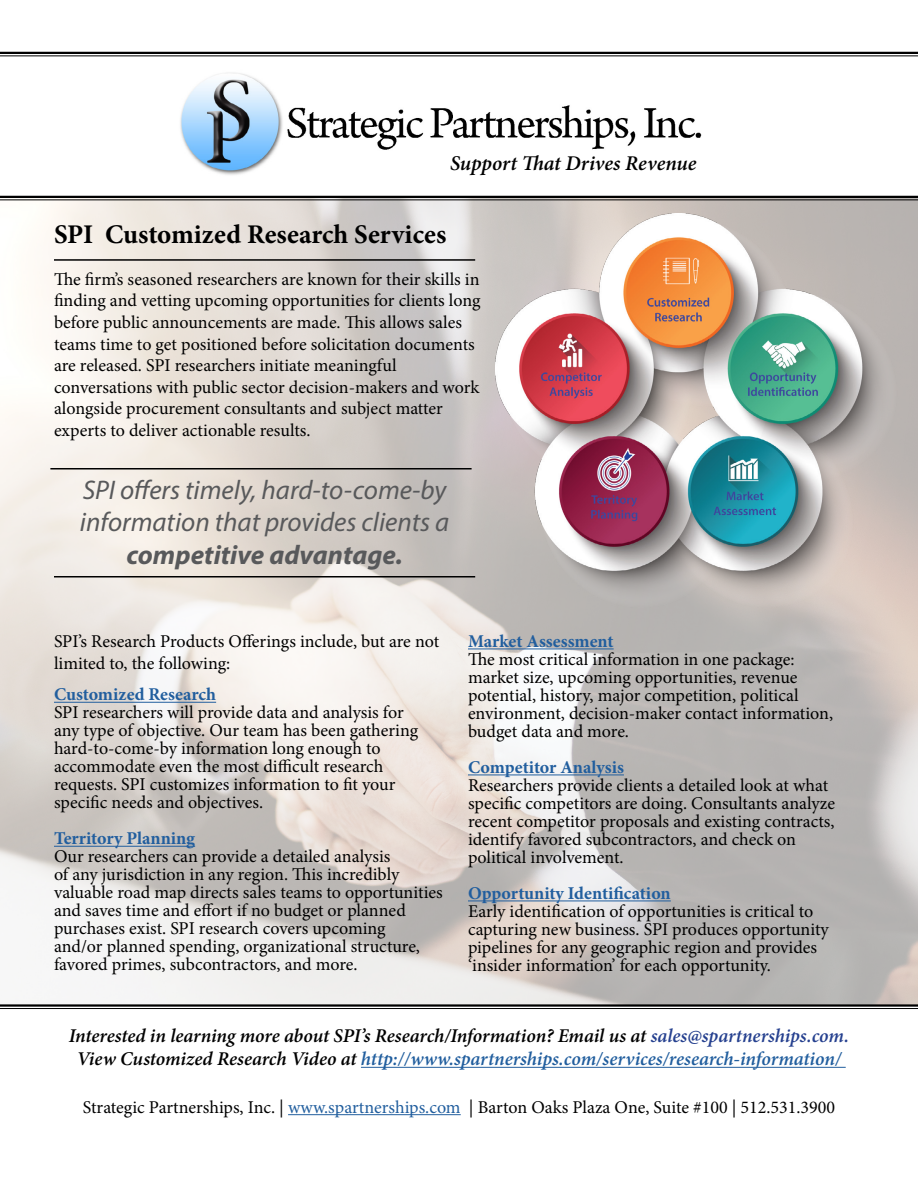
<style>
.page{position:relative;width:918px;height:1188px;background:#fff}
.page>*{position:absolute;margin:0;border:0;box-sizing:border-box;transform-origin:0 0}
.t1{font:italic 27px/32.4px "Myriad Pro";color:#58595b}
.t2{font:700 27px "Minion Pro";color:#000}
.t3{font:italic 700 27px "Myriad Pro";color:#58595b}
.t4{font:italic 600 21px "Minion Pro";color:#000}
.t5{font:italic 600 19.5px/23.4px "Minion Pro";letter-spacing:-.005em;color:#000;text-align:center}
.t6{font:18px/18px "Minion Pro";color:#000}
.t7{font:700 18px "Minion Pro";letter-spacing:-.005em;color:#215e9e}
.s1{color:#25408f}
.s2{color:#215e9e}
</style>
<div class="page">
<hr style="left:0;top:196px;width:918px;height:2px;background:#000">
<hr style="left:0;top:199px;width:918px;height:1px;background:#000">
<hr style="left:0;top:52px;width:918px;height:2px;background:#000">
<hr style="left:0;top:55px;width:918px;height:1px;background:#000">
<hr style="left:54px;top:702px;width:162px;height:1px;background:#215e9e">
<hr style="left:54px;top:846px;width:141px;height:1px;background:#215e9e">
<hr style="left:468px;top:648px;width:146px;height:1px;background:#215e9e">
<hr style="left:468px;top:774px;width:156px;height:1px;background:#215e9e">
<hr style="left:468px;top:900px;width:203px;height:1px;background:#215e9e">
<hr style="left:361px;top:1067px;width:485px;height:1px;background:#215e9e">
<hr style="left:0;top:1004px;width:918px;height:3px;background:#000">
<hr style="left:0;top:1008px;width:918px;height:1px;background:#000">
<hr style="left:288px;top:1114px;width:173px;height:1px;background:#215e9e">
<hr style="left:54px;top:576px;width:421px;height:2px;background:#000">
<hr style="left:50px;top:468px;width:422px;height:2px;background:#000">
<hr style="left:54px;top:259px;width:421px;height:2px;background:#000">
<img style="left:495px;top:214px;width:403px;height:394px">
<img style="left:180px;top:73px;width:522px;height:102px">
<p class="t4" style="left:450px;top:148px;width:248px">Support That Drives Revenue</p>
<h1 class="t2" style="left:54px;top:215px;width:394px">SPI Customized Research Services</h1>
<p class="t6" style="left:54px;top:268px;width:428px;line-height:21.6px">The firm’s seasoned researchers are known for their skills in finding and vetting upcoming opportunities for clients long before public announcements are made. This allows sales teams time to get positioned before solicitation documents are released. SPI researchers initiate meaningful conversations with public sector decision-makers and work alongside procurement consultants and subject matter experts to deliver actionable results.</p>
<h1 class="t1" style="left:80px;top:473px;width:371px">SPI offers timely, hard-to-come-by information that provides clients a</h1>
<h1 class="t3" style="left:126px;top:537px;width:278px">competitive advantage.</h1>
<p class="t6" style="left:54px;top:631px;width:387px;line-height:21.6px">SPI’s Research Products Offerings include, but are not limited to, the following:</p>
<p class="t7" style="left:54px;top:682px;width:164px">Customized Research</p>
<p class="t6" style="left:54px;top:704px;width:366px">SPI researchers will provide data and analysis for any type of objective. Our team has been gathering hard-to-come-by information long enough to accommodate even the most difficult research requests. SPI customizes information to fit your specific needs and objectives.</p>
<p class="t7" style="left:54px;top:826px;width:143px">Territory Planning</p>
<p class="t6" style="left:54px;top:848px;width:390px">Our researchers can provide a detailed analysis<br>of any jurisdiction in any region. This incredibly valuable road map directs sales teams to opportunities and saves time and effort if no budget or planned purchases exist. SPI research covers upcoming<br>and/or planned spending, organizational structure, favored primes, subcontractors, and more.</p>
<p class="t7" style="left:468px;top:629px;width:147px">Market Assessment</p>
<p class="t6" style="left:468px;top:650px;width:367px">The most critical information in one package: market size, upcoming opportunities, revenue potential, history, major competition, political environment, decision-maker contact information, budget data and more.</p>
<p class="t7" style="left:468px;top:755px;width:157px">Competitor Analysis</p>
<p class="t6" style="left:468px;top:776px;width:369px">Researchers provide clients a detailed look at what specific competitors are doing. Consultants analyze recent competitor proposals and existing contracts, identify favored subcontractors, and check on political involvement.</p>
<p class="t7" style="left:468px;top:881px;width:204px">Opportunity Identification</p>
<p class="t6" style="left:468px;top:902px;width:362px">Early identification of opportunities is critical to capturing new business. SPI produces opportunity pipelines for any geographic region and provides ‘insider information’ for each opportunity.</p>
<p class="t5" style="left:69px;top:1024px;width:782px">Interested in learning more about SPI’s Research/Information? Email us at <span class="s1">sales@spartnerships.com.<br></span>View Customized Research Video at <span class="s2">http://www.spartnerships.com/services/research-information/</span></p>
<p class="t6" style="left:83px;top:1098px;width:754px">Strategic Partnerships, Inc. | <span class="s2">www.spartnerships.com</span> | Barton Oaks Plaza One, Suite #100 | 512.531.3900</p>
</div>
